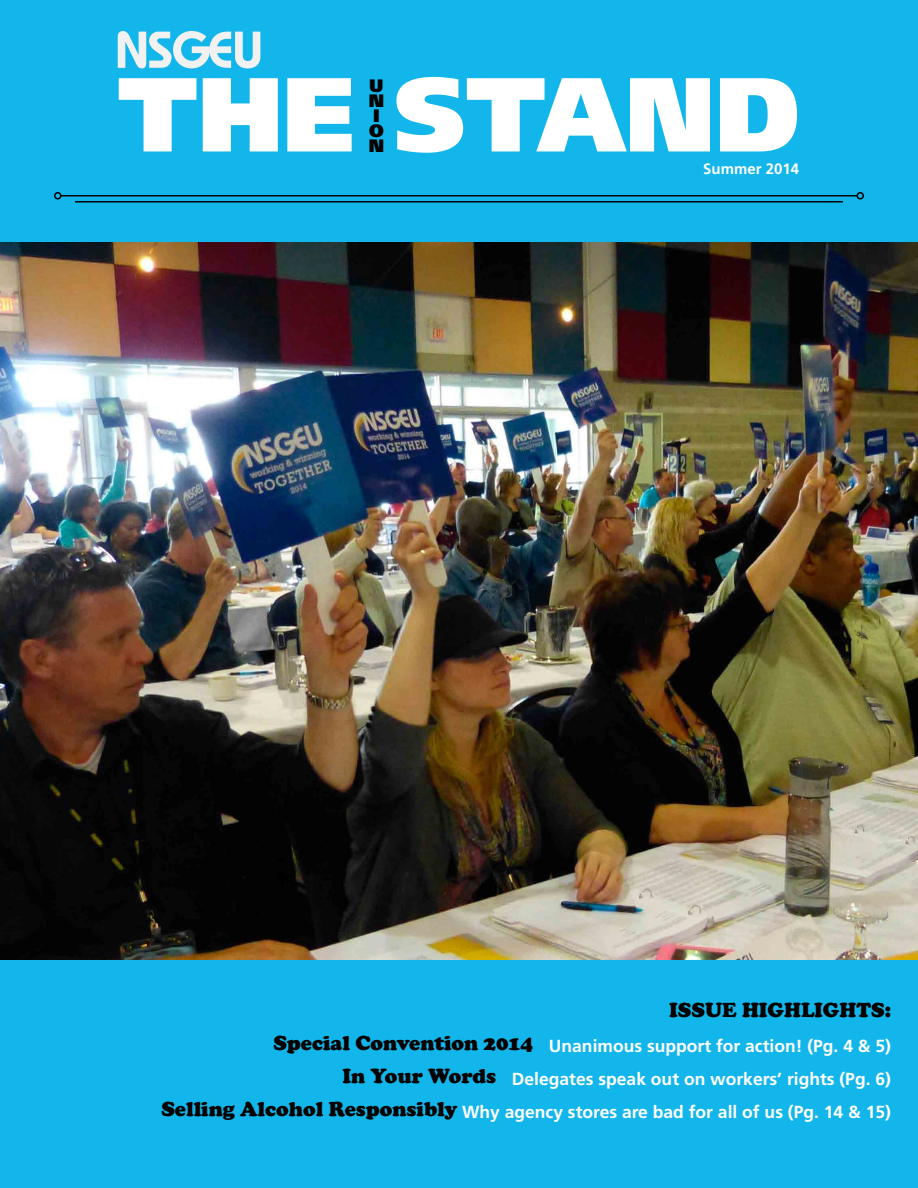
<style>
.page{position:relative;width:918px;height:1188px;background:#fff}
.page>*{position:absolute;margin:0;border:0;box-sizing:border-box;transform-origin:0 0}
.t1{font:900 105px "Frutiger LT Std";color:#fff}
.t2{font:900 21px "Cooper";color:#000}
.t3{font:900 18px/15px "Frutiger LT Std";color:#000}
.t4{font:700 17.55px/33px "Frutiger LT Std";color:#fff;text-align:right}
.t5{font:700 15px "Frutiger LT Std";color:#fff}
.s1{font-family:"Cooper";font-weight:900;font-size:21px;color:#000}
</style>
<div class="page">
<div style="left:0;top:947px;width:918px;height:241px;background:#13b6ea"></div>
<img style="left:0;top:241px;width:918px;height:719px">
<div style="left:0;top:0;width:918px;height:241px;background:#13b6ea"></div>
<hr style="left:61px;top:195px;width:796px;height:1px;background:#000">
<div style="left:54px;top:192px;width:8px;height:8px;border:2px solid #000;border-radius:50%"></div>
<div style="left:856px;top:192px;width:8px;height:8px;border:2px solid #000;border-radius:50%"></div>
<hr style="left:75px;top:201px;width:768px;height:1px;background:#000">
<svg style="left:118px;top:31px;width:142px;height:37px"></svg>
<h1 class="t1" style="left:118px;top:51px;width:684px">THE STAND</h1>
<p class="t3" style="left:369px;top:78px;width:17px">U<br>N<br>I<br>O</p>
<p class="t3" style="left:369px;top:138px;width:17px">N</p>
<p class="t5" style="left:703px;top:160px;width:97px">Summer 2014</p>
<p class="t2" style="left:669px;top:998px;width:223px">ISSUE HIGHLIGHTS:</p>
<p class="t4" style="left:161px;top:1030px;width:731px"><span class="s1">Special Convention 2014</span> Unanimous support for action! (Pg. 4 &amp; 5)<br><span class="s1">In Your Words</span> Delegates speak out on workers’ rights (Pg. 6)<br><span class="s1">Selling Alcohol Responsibly</span> Why agency stores are bad for all of us (Pg. 14 &amp; 15)</p>
</div>
